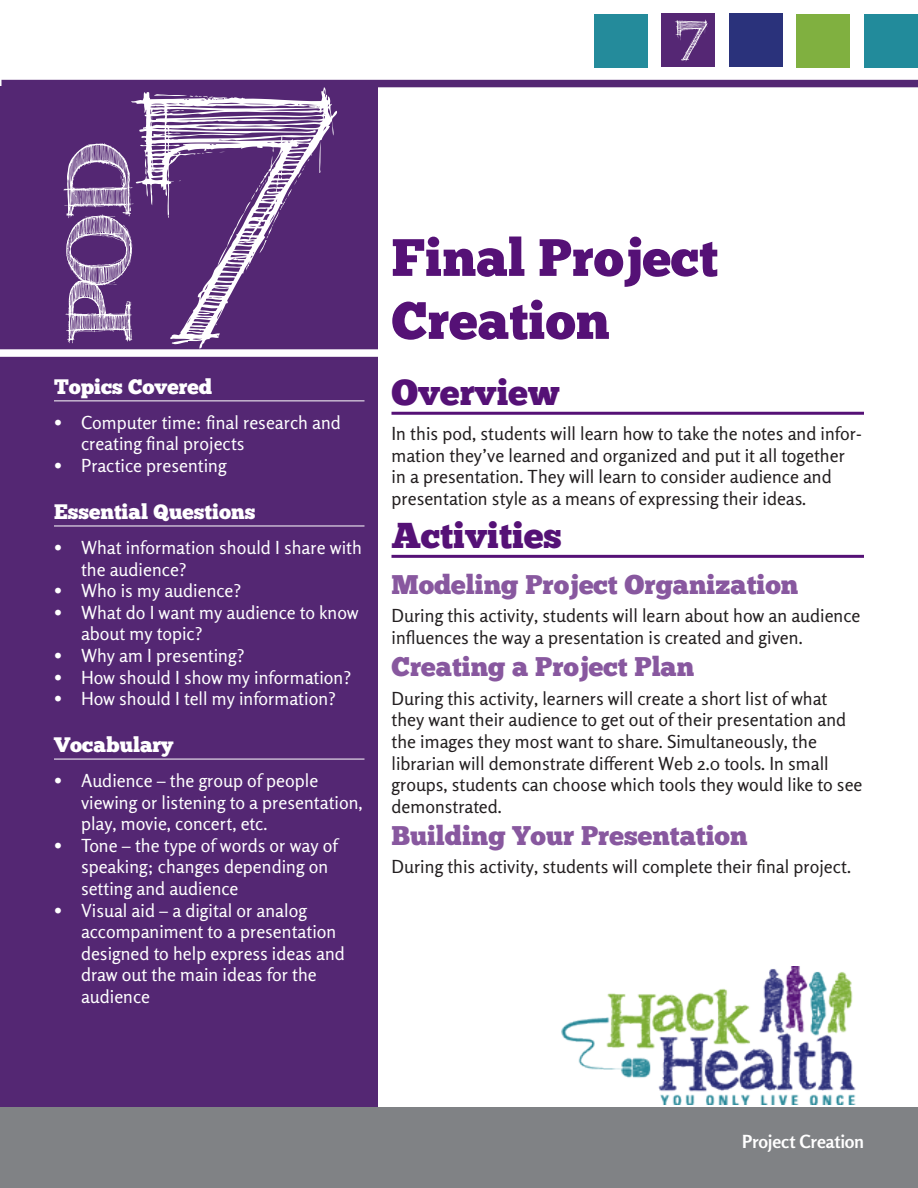
<style>
.page{position:relative;width:918px;height:1188px;background:#fff}
.page>*{position:absolute;margin:0;border:0;box-sizing:border-box;transform-origin:0 0}
.t1{font:700 337.5px "FFF Tusj";color:#fff}
.t2{font:700 90px "FFF Tusj";color:#fff}
.t3{font:700 54px "FFF Tusj";color:#fff}
.Page_Headline{font:52.5px/63px "Chunk Five";color:#551176}
.Right_Col_Heading_1{font:36px "Chunk Five";color:#551176}
.Right_Col_Heading_2{font:27px "Chunk Five";color:#88589f}
.Left_Column_Subhead{font:21px "Chunk Five";color:#fff}
.t4{font:18px/21.6px "Rosario";color:#231f20}
.t5{font:18px/21.6px "Rosario";color:#fff}
.t6{font:700 18px "Rosario";color:#fff}
</style>
<div class="page">
<div style="left:0;top:86px;width:378px;height:1102px;background:#542773"></div>
<div style="left:2px;top:80px;width:916px;height:7px;background:#542773"></div>
<div style="left:0;top:349px;width:378px;height:8px;background:#fff"></div>
<div style="left:0;top:1107px;width:918px;height:81px;background:#808285"></div>
<div style="left:864px;top:14px;width:54px;height:54px;background:#228b9b"></div>
<div style="left:796px;top:14px;width:54px;height:54px;background:#80b040"></div>
<div style="left:729px;top:14px;width:54px;height:54px;background:#2a327b"></div>
<div style="left:662px;top:14px;width:54px;height:54px;background:#552774"></div>
<div style="left:594px;top:14px;width:54px;height:54px;background:#248b9b"></div>
<img style="left:561px;top:966px;width:295px;height:138px">
<hr style="left:54px;top:400px;width:310px;height:1px;background:#fff">
<hr style="left:54px;top:526px;width:310px;height:1px;background:#fff">
<hr style="left:54px;top:759px;width:310px;height:1px;background:#fff">
<hr style="left:392px;top:412px;width:472px;height:3px;background:#551176">
<hr style="left:392px;top:555px;width:472px;height:3px;background:#551176">
<h1 class="t1" style="left:132px;top:-41px;width:198px">7</h1>
<h2 class="t2" style="left:46px;top:343px;width:204px;rotate:-90deg">POD</h2>
<p class="Left_Column_Subhead" style="left:54px;top:374px;width:160px">Topics Covered</p>
<p class="t5" style="left:81px;top:412px;width:261px;text-indent:-27px">• Computer time: final research and creating final projects</p>
<p class="t5" style="left:54px;top:455px;width:174px">• Practice presenting</p>
<p class="Left_Column_Subhead" style="left:54px;top:499px;width:203px">Essential Questions</p>
<p class="t5" style="left:81px;top:537px;width:282px;text-indent:-27px">• What information should I share with the audience?</p>
<p class="t5" style="left:54px;top:580px;width:189px">• Who is my audience?</p>
<p class="t5" style="left:81px;top:601px;width:279px;text-indent:-27px">• What do I want my audience to know about my topic?</p>
<p class="t5" style="left:54px;top:645px;width:192px">• Why am I presenting?</p>
<p class="t5" style="left:54px;top:666px;width:299px">• How should I show my information?</p>
<p class="t5" style="left:54px;top:688px;width:284px">• How should I tell my information?</p>
<p class="Left_Column_Subhead" style="left:54px;top:732px;width:121px">Vocabulary</p>
<p class="t5" style="left:81px;top:770px;width:283px;text-indent:-27px">• Audience – the group of people viewing or listening to a presentation, play, movie, concert, etc.</p>
<p class="t5" style="left:81px;top:835px;width:258px;text-indent:-27px">• Tone – the type of words or way of speaking; changes depending on setting and audience</p>
<p class="t5" style="left:81px;top:899px;width:265px;text-indent:-27px">• Visual aid – a digital or analog accompaniment to a presentation designed to help express ideas and draw out the main ideas for the audience</p>
<h3 class="t3" style="left:675px;top:-1px;width:33px">7</h3>
<p class="Page_Headline" style="left:392px;top:226px;width:328px">Final Project<br>Creation</p>
<p class="Right_Col_Heading_1" style="left:392px;top:371px;width:169px">Overview</p>
<p class="t4" style="left:392px;top:423px;width:472px">In this pod, students will learn how to take the notes and infor&shy;mation they’ve learned and organized and put it all together in a presentation. They will learn to consider audience and presentation style as a means of expressing their ideas.</p>
<p class="Right_Col_Heading_1" style="left:392px;top:514px;width:172px">Activities</p>
<p class="Right_Col_Heading_2" style="left:392px;top:568px;width:408px">Modeling Project Organization</p>
<p class="t4" style="left:392px;top:605px;width:470px">During this activity, students will learn about how an audience influences the way a presentation is created and given.</p>
<p class="Right_Col_Heading_2" style="left:392px;top:651px;width:304px">Creating a Project Plan</p>
<p class="t4" style="left:392px;top:687px;width:472px">During this activity, learners will create a short list of what they want their audience to get out of their presentation and the images they most want to share. Simultaneously, the librarian will demonstrate different Web 2.0 tools. In small groups, students can choose which tools they would like to see demonstrated.</p>
<p class="Right_Col_Heading_2" style="left:392px;top:820px;width:358px">Building Your Presentation</p>
<p class="t4" style="left:392px;top:856px;width:461px">During this activity, students will complete their final project.</p>
<p class="t6" style="left:742px;top:1130px;width:123px">Project Creation</p>
</div>
